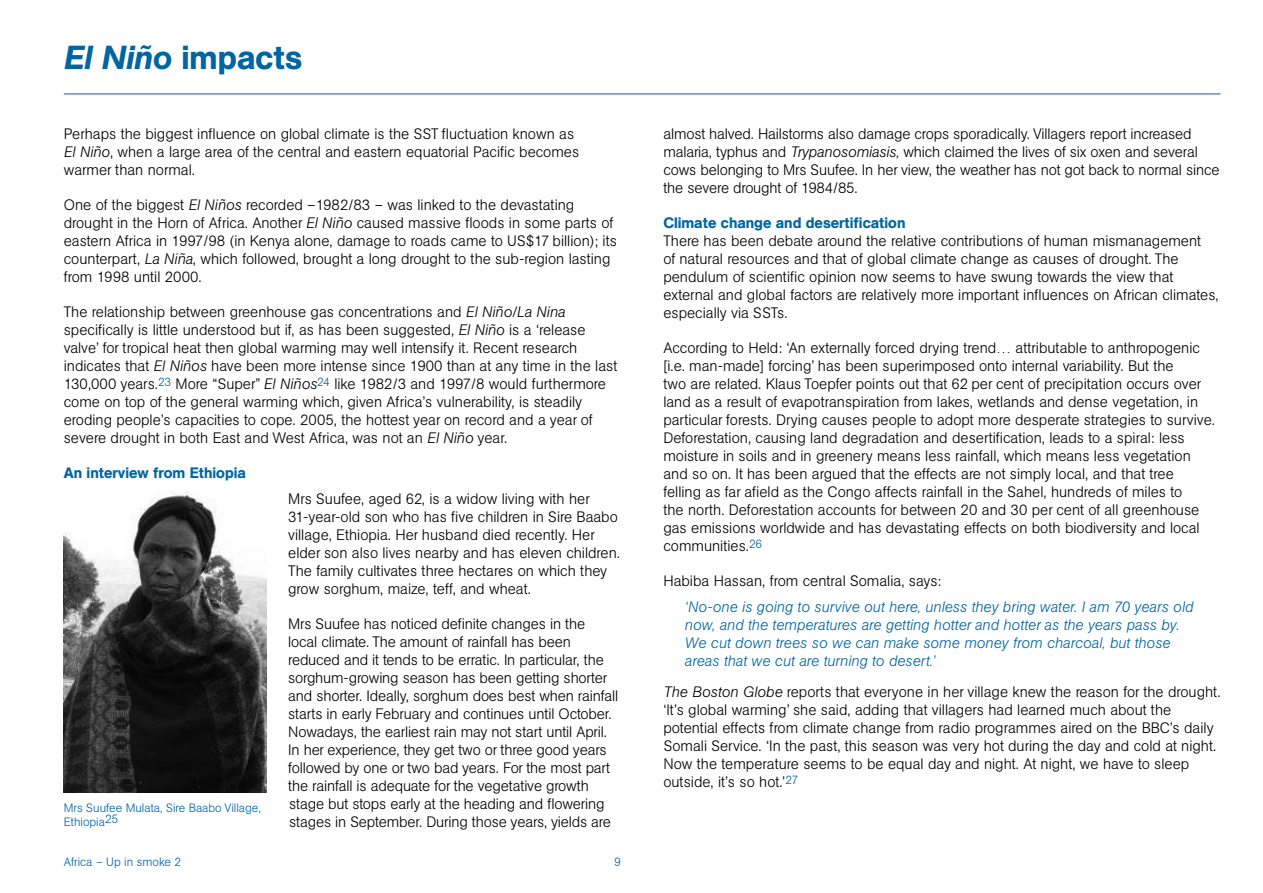
<style>
.page{position:relative;width:1263px;height:893px;background:#fff}
.page>*{position:absolute;margin:0;border:0;box-sizing:border-box;transform-origin:0 0}
.t1{font:500 33px "AG Book BQ";color:#0065a2}
.t2{font:300 15px/18px "AG Book BQ";color:#000}
.t3{font:italic 300 15px/18px "AG Book BQ";color:#0065a2}
.t4{font:500 15px "AG Book BQ";color:#0065a2}
.t5{font:300 12px/14.4px "AG Book BQ";color:#0065a2}
.t6{font:300 12px "AG Book BQ";color:#0064a6}
.s1{font-style:italic}
</style>
<div class="page">
<hr style="left:64px;top:94px;width:1156px;height:1px;background:#0065a2">
<img style="left:64px;top:491px;width:203px;height:301px">
<h1 class="t1" style="left:64px;top:37px;width:240px"><span class="s1">El Niño</span> impacts</h1>
<p class="t2" style="left:64px;top:125px;width:517px">Perhaps the biggest influence on global climate is the SST fluctuation known as<br><span class="s1">El Niño</span>, when a large area of the central and eastern equatorial Pacific becomes warmer than normal.</p>
<p class="t2" style="left:64px;top:196px;width:555px">One of the biggest <span class="s1">El Niños</span> recorded –1982/83 – was linked to the devastating drought in the Horn of Africa. Another <span class="s1">El Niño</span> caused massive floods in some parts of eastern Africa in 1997/98 (in Kenya alone, damage to roads came to US$17 billion); its counterpart, <span class="s1">La Niña</span>, which followed, brought a long drought to the sub-region lasting from 1998 until 2000.</p>
<p class="t2" style="left:64px;top:303px;width:555px">The relationship between greenhouse gas concentrations and <span class="s1">El Niño/La Nina </span>specifically is little understood but if, as has been suggested, <span class="s1">El Niño</span> is a ‘release valve’ for tropical heat then global warming may well intensify it. Recent research indicates that <span class="s1">El Niños</span> have been more intense since 1900 than at any time in the last 130,000 years.<sup>23</sup> More “Super” <span class="s1">El Niños</span><sup>24</sup> like 1982/3 and 1997/8 would furthermore come on top of the general warming which, given Africa’s vulnerability, is steadily eroding people’s capacities to cope. 2005, the hottest year on record and a year of severe drought in both East and West Africa, was not an <span class="s1">El Niño</span> year.</p>
<p class="t4" style="left:64px;top:464px;width:184px">An interview from Ethiopia</p>
<p class="t2" style="left:288px;top:490px;width:333px">Mrs Suufee, aged 62, is a widow living with her 31-year-old son who has five children in Sire Baabo village, Ethiopia. Her husband died recently. Her elder son also lives nearby and has eleven children.<br>The family cultivates three hectares on which they grow sorghum, maize, teff, and wheat.</p>
<p class="t2" style="left:288px;top:615px;width:331px">Mrs Suufee has noticed definite changes in the<br>local climate. The amount of rainfall has been reduced and it tends to be erratic. In particular, the sorghum-growing season has been getting shorter and shorter. Ideally, sorghum does best when rainfall starts in early February and continues until October.<br>Nowadays, the earliest rain may not start until April.<br>In her experience, they get two or three good years followed by one or two bad years. For the most part the rainfall is adequate for the vegetative growth stage but stops early at the heading and flowering stages in September. During those years, yields are</p>
<p class="t5" style="left:64px;top:800px;width:199px">Mrs Suufee Mulata, Sire Baabo Village,<br>Ethiopia25</p>
<p class="t6" style="left:64px;top:854px;width:119px">Africa – Up in smoke 2</p>
<p class="t2" style="left:663px;top:125px;width:558px">almost halved. Hailstorms also damage crops sporadically. Villagers report increased malaria, typhus and <span class="s1">Trypanosomiasis,</span> which claimed the lives of six oxen and several cows belonging to Mrs Suufee. In her view, the weather has not got back to normal since the severe drought of 1984/85.</p>
<p class="t4" style="left:663px;top:213px;width:244px">Climate change and desertification</p>
<p class="t2" style="left:663px;top:232px;width:557px">There has been debate around the relative contributions of human mismanagement<br>of natural resources and that of global climate change as causes of drought. The pendulum of scientific opinion now seems to have swung towards the view that external and global factors are relatively more important influences on African climates, especially via SSTs.</p>
<p class="t2" style="left:663px;top:339px;width:553px">According to Held: ‘An externally forced drying trend… attributable to anthropogenic [i.e. man-made] forcing’ has been superimposed onto internal variability. But the<br>two are related. Klaus Toepfer points out that 62 per cent of precipitation occurs over land as a result of evapotranspiration from lakes, wetlands and dense vegetation, in particular forests. Drying causes people to adopt more desperate strategies to survive.<br>Deforestation, causing land degradation and desertification, leads to a spiral: less moisture in soils and in greenery means less rainfall, which means less vegetation and so on. It has been argued that the effects are not simply local, and that tree felling as far afield as the Congo affects rainfall in the Sahel, hundreds of miles to<br>the north. Deforestation accounts for between 20 and 30 per cent of all greenhouse gas emissions worldwide and has devastating effects on both biodiversity and local communities.<sup>26</sup></p>
<p class="t2" style="left:663px;top:572px;width:279px">Habiba Hassan, from central Somalia, says:</p>
<p class="t3" style="left:685px;top:598px;width:510px">‘No-one is going to survive out here, unless they bring water. I am 70 years old now, and the temperatures are getting hotter and hotter as the years pass by.<br>We cut down trees so we can make some money from charcoal, but those areas that we cut are turning to desert.’</p>
<p class="t2" style="left:663px;top:683px;width:558px"><span class="s1">The Boston Globe</span> reports that everyone in her village knew the reason for the drought. ‘It’s global warming’ she said, adding that villagers had learned much about the potential effects from climate change from radio programmes aired on the BBC’s daily Somali Service. ‘In the past, this season was very hot during the day and cold at night.<br>Now the temperature seems to be equal day and night. At night, we have to sleep outside, it’s so hot.’<sup>27</sup></p>
</div>
